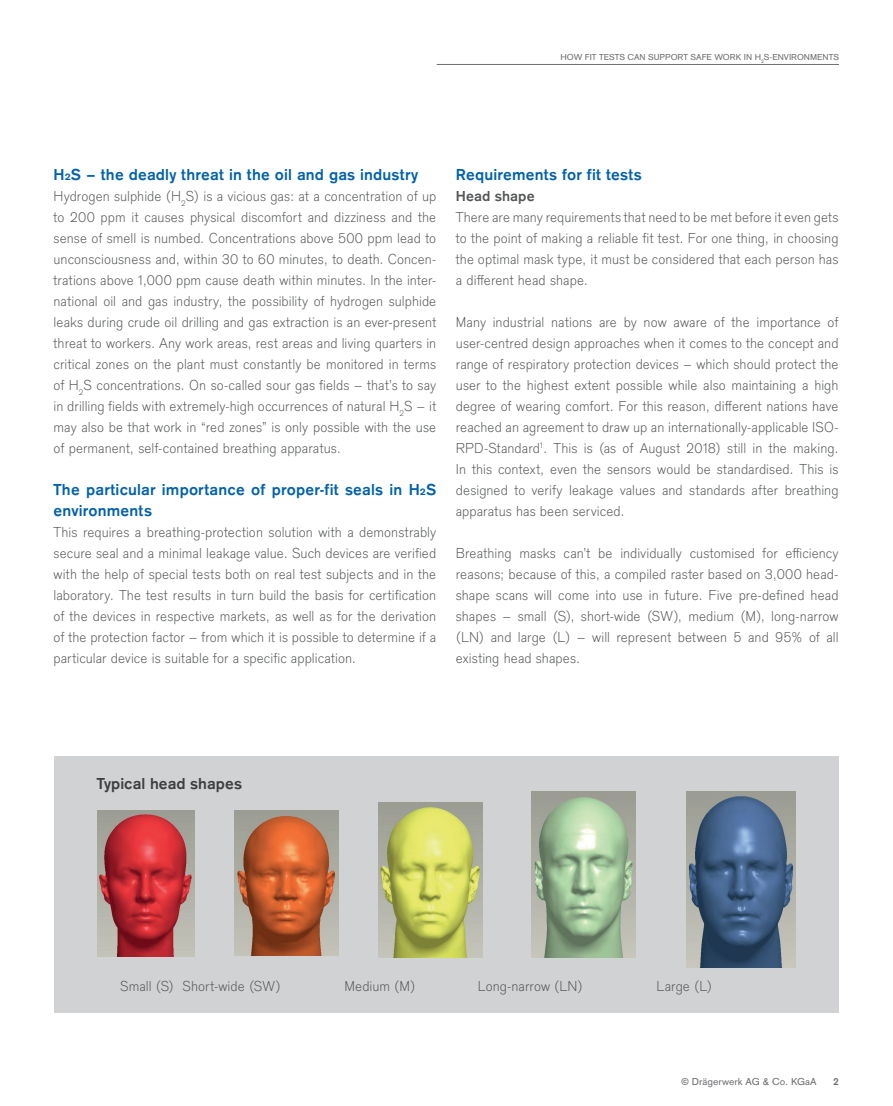
<style>
.page{position:relative;width:893px;height:1106px;background:#fff}
.page>*{position:absolute;margin:0;border:0;box-sizing:border-box;transform-origin:0 0}
.t1{font:700 16.5px/21px "Draeger Sans";letter-spacing:.01em;color:#0161aa}
.t2{font:700 16.5px "Draeger Sans";color:#3e3e3f}
.t3{font:300 15px/21px "Draeger Sans";letter-spacing:.005em;color:#545557;text-align:justify}
.t4{font:700 15px "Draeger Sans";letter-spacing:.005em;color:#545557}
.t5{font:10.5px "Draeger Sans";color:#6c6d70}
.t6{font:700 10.5px "Draeger Sans";color:#6c6d70}
.t7{font:9px "Draeger Sans";color:#6c6d70}
</style>
<div class="page">
<hr style="left:437px;top:64px;width:402px;height:1px;background:#6c6d70">
<div style="left:54px;top:756px;width:785px;height:256px;background:#d1d2d4"></div>
<img style="left:97px;top:810px;width:97px;height:146px">
<img style="left:235px;top:810px;width:103px;height:145px">
<img style="left:378px;top:802px;width:105px;height:155px">
<img style="left:532px;top:791px;width:103px;height:166px">
<img style="left:687px;top:791px;width:108px;height:176px">
<p class="t7" style="left:561px;top:51px;width:280px">HOW FIT TESTS CAN SUPPORT SAFE WORK IN H<sub>2</sub>S-ENVIRONMENTS</p>
<p class="t1" style="left:54px;top:163px;width:366px">H₂S – the deadly threat in the oil and gas industry</p>
<p class="t3" style="left:54px;top:185px;width:384px">Hydrogen sulphide (H<sub>2</sub>S) is a vicious gas: at a concentration of up to 200 ppm it causes physical discomfort and dizziness and the sense of smell is numbed. Concentrations above 500 ppm lead to unconsciousness and, within 30 to 60 minutes, to death. Concen&shy;trations above 1,000 ppm cause death within minutes. In the inter&shy;national oil and gas industry, the possibility of hydrogen sulphide leaks during crude oil drilling and gas extraction is an ever-present threat to workers. Any work areas, rest areas and living quarters in critical zones on the plant must constantly be monitored in terms of H<sub>2</sub>S concentrations. On so-called sour gas fields – that’s to say in drilling fields with extremely-high occurrences of natural H<sub>2</sub>S – it may also be that work in “red zones” is only possible with the use of permanent, self-contained breathing apparatus.</p>
<p class="t1" style="left:54px;top:478px;width:384px">The particular importance of proper-fit seals in H2S environments</p>
<p class="t3" style="left:54px;top:521px;width:384px">This requires a breathing-protection solution with a demonstrably secure seal and a minimal leakage value. Such devices are verified with the help of special tests both on real test subjects and in the laboratory. The test results in turn build the basis for certification of the devices in respective markets, as well as for the derivation of the protection factor – from which it is possible to determine if a particular device is suitable for a specific application.</p>
<p class="t1" style="left:456px;top:163px;width:187px">Requirements for fit tests</p>
<p class="t4" style="left:456px;top:186px;width:80px">Head shape</p>
<p class="t3" style="left:456px;top:206px;width:384px">There are many requirements that need to be met before it even gets to the point of making a reliable fit test. For one thing, in choosing the optimal mask type, it must be considered that each person has a different head shape.</p>
<p class="t3" style="left:456px;top:311px;width:384px">Many industrial nations are by now aware of the importance of user-centred design approaches when it comes to the concept and range of respiratory protection devices – which should protect the user to the highest extent possible while also maintaining a high degree of wearing comfort. For this reason, different nations have reached an agreement to draw up an internationally-applicable ISO-RPD-Standard<sup>1</sup>. This is (as of August 2018) still in the making.<br>In this context, even the sensors would be standardised. This is designed to verify leakage values and standards after breathing apparatus has been serviced.</p>
<p class="t3" style="left:456px;top:542px;width:384px">Breathing masks can’t be individually customised for efficiency reasons; because of this, a compiled raster based on 3,000 head&shy;shape scans will come into use in future. Five pre-defined head shapes – small (S), short-wide (SW), medium (M), long-narrow (LN) and large (L) – will represent between 5 and 95% of all existing head shapes.</p>
<p class="t2" style="left:97px;top:772px;width:147px">Typical head shapes</p>
<p class="t3" style="left:120px;top:975px;width:162px">Small (S) Short-wide (SW)</p>
<p class="t3" style="left:345px;top:975px;width:72px">Medium (M)</p>
<p class="t3" style="left:478px;top:975px;width:107px">Long-narrow (LN)</p>
<p class="t3" style="left:657px;top:975px;width:57px">Large (L)</p>
<p class="t5" style="left:681px;top:1073px;width:137px">© Drägerwerk AG &amp; Co. KGaA</p>
<p class="t6" style="left:833px;top:1074px;width:7px">2</p>
</div>
